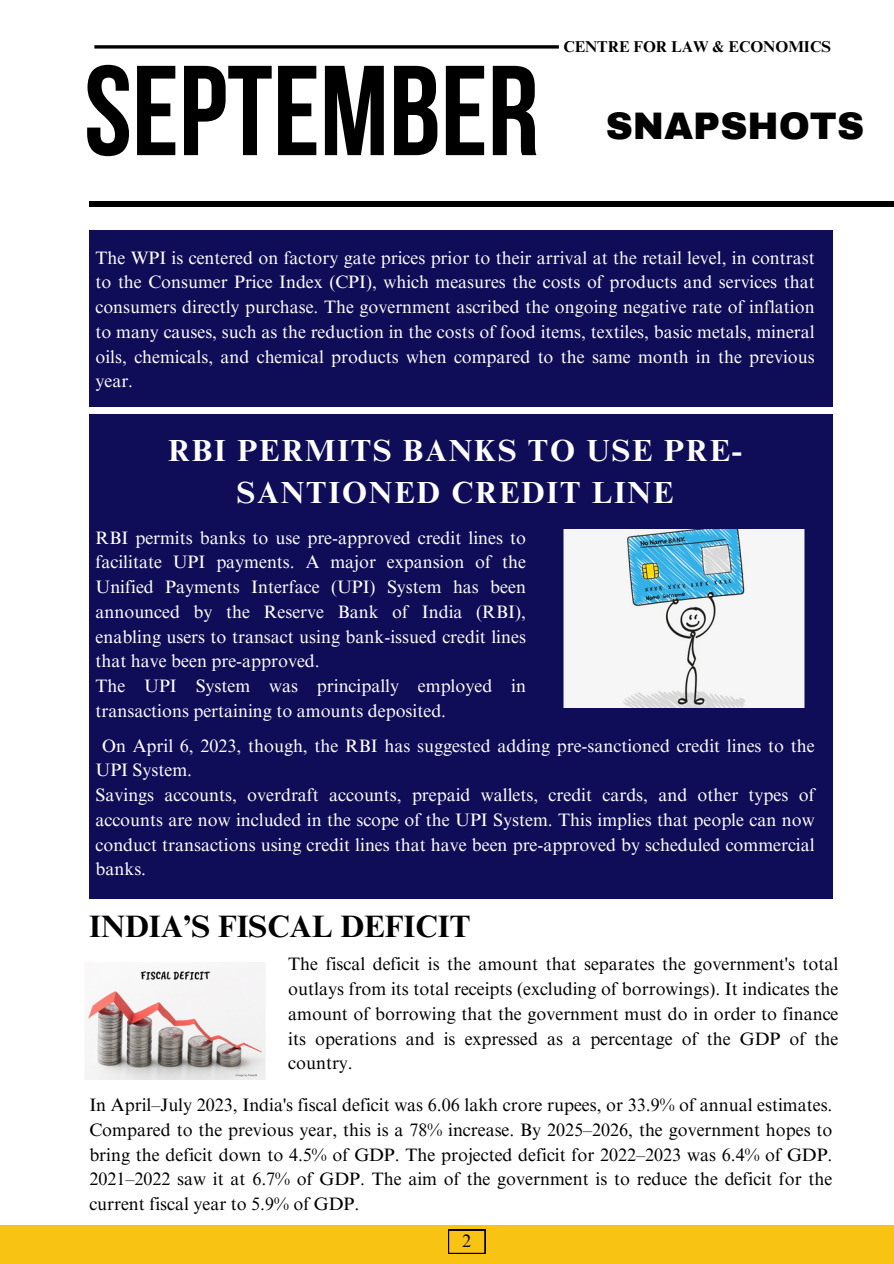
<style>
.page{position:relative;width:894px;height:1264px;background:#fff}
.page>*{position:absolute;margin:0;border:0;box-sizing:border-box;transform-origin:0 0}
.t1{font:127.5px "Bebas Neue Cyrillic";color:#000}
.t2{font:900 37.5px "Archivo";color:#000}
.t3{font:700 30.9px "Times NRMT Pro";color:#000}
.t4{font:700 30.6px/42.8px "Times NRMT Pro";letter-spacing:.06em;color:#fff;text-align:center}
.t5{font:18px/24.8px "Times NRMT Pro";color:#fff}
.t6{font:18px/24.8px "Times NRMT Pro";color:#000;text-align:justify}
.t7{font:700 15.75px "Times NRMT Pro";color:#000}
</style>
<div class="page">
<div style="left:89px;top:414px;width:743px;height:484px;background:#0f0c58"></div>
<div style="left:89px;top:230px;width:743px;height:176px;background:#0f0c58"></div>
<div style="left:89px;top:201px;width:804px;height:5px;background:#000"></div>
<svg style="left:94px;top:45px;width:464px;height:4px;background:#272727"></svg>
<div style="left:0;top:1225px;width:893px;height:38px;background:#f9c314"></div>
<svg style="left:448px;top:1229px;width:37px;height:24px"></svg>
<img style="left:563px;top:529px;width:241px;height:178px">
<img style="left:85px;top:966px;width:180px;height:113px">
<h4 class="t1" style="left:84px;top:59px;width:456px">SEPTEMBER</h4>
<h4 class="t7" style="left:563px;top:41px;width:269px">CENTRE FOR LAW &amp; ECONOMICS</h4>
<p class="t2" style="left:605px;top:106px;width:260px">SNAPSHOTS</p>
<p class="t5" style="left:95px;top:247px;width:720px;text-align:justify">The WPI is centered on factory gate prices prior to their arrival at the retail level, in contrast to the Consumer Price Index (CPI), which measures the costs of products and services that consumers directly purchase. The government ascribed the ongoing negative rate of inflation to many causes, such as the reduction in the costs of food items, textiles, basic metals, mineral oils, chemicals, and chemical products when compared to the same month in the previous year.</p>
<h2 class="t4" style="left:168px;top:432px;width:575px">RBI PERMITS BANKS TO USE PRE-<br>SANTIONED CREDIT LINE</h2>
<h4 class="t5" style="left:95px;top:527px;width:432px">RBI permits banks to use pre-approved credit lines to facilitate UPI payments. A major expansion of the Unified Payments Interface (UPI) System has been announced by the Reserve Bank of India (RBI), enabling users to transact using bank-issued credit lines that have been pre-approved.<br>The UPI System was principally employed in transactions pertaining to amounts deposited.</h4>
<h4 class="t5" style="left:95px;top:735px;width:720px;text-indent:7px">On April 6, 2023, though, the RBI has suggested adding pre-sanctioned credit lines to the UPI System.<br>Savings accounts, overdraft accounts, prepaid wallets, credit cards, and other types of accounts are now included in the scope of the UPI System. This implies that people can now conduct transactions using credit lines that have been pre-approved by scheduled commercial banks.</h4>
<p class="t3" style="left:89px;top:914px;width:382px">INDIA’S FISCAL DEFICIT</p>
<h4 class="t6" style="left:288px;top:954px;width:551px">The fiscal deficit is the amount that separates the government's total outlays from its total receipts (excluding of borrowings). It indicates the amount of borrowing that the government must do in order to finance its operations and is expressed as a percentage of the GDP of the country.</h4>
<h3 class="t6" style="left:89px;top:1094px;width:744px">In April–July 2023, India's fiscal deficit was 6.06 lakh crore rupees, or 33.9% of annual estimates.<br>Compared to the previous year, this is a 78% increase. By 2025–2026, the government hopes to bring the deficit down to 4.5% of GDP. The projected deficit for 2022–2023 was 6.4% of GDP.<br>2021–2022 saw it at 6.7% of GDP. The aim of the government is to reduce the deficit for the current fiscal year to 5.9% of GDP.</h3>
<p class="t6" style="left:462px;top:1230px;width:10px">2</p>
</div>
